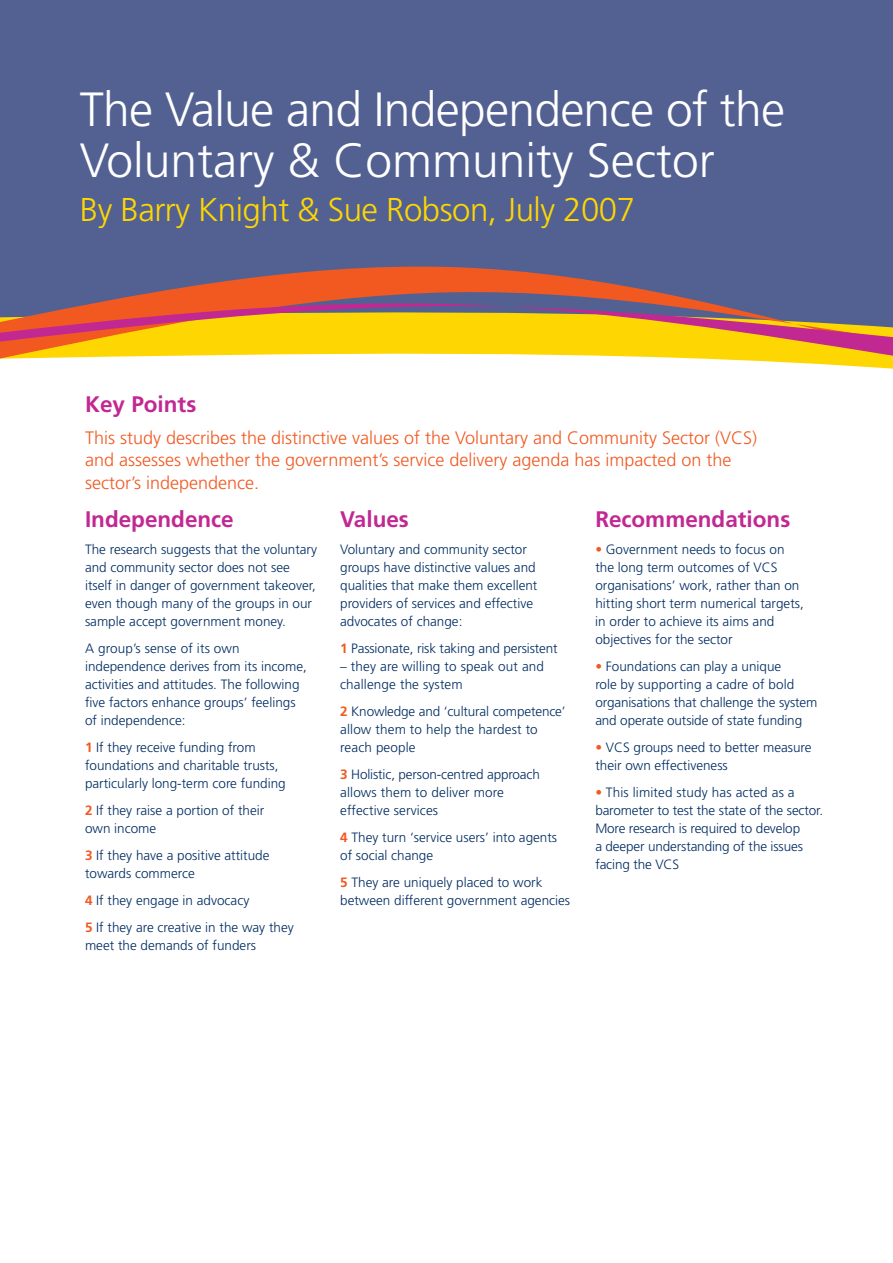
<style>
.page{position:relative;width:893px;height:1263px;background:#fff}
.page>*{position:absolute;margin:0;border:0;box-sizing:border-box;transform-origin:0 0}
.t1{font:300 48px/51px "Frutiger LT Std";letter-spacing:-.015em;color:#fff}
.t2{font:300 33px "Frutiger LT Std";letter-spacing:-.015em;color:#fed702}
.t3{font:700 22.5px "Frutiger LT Std";color:#c12892}
.t4{font:300 18px/22.5px "Frutiger LT Std";color:#f15921}
.t5{font:300 13.5px/18px "Frutiger LT Std";color:#002c62}
.s1{font-weight:700;color:#f15921}
.s2{color:#f15921}
</style>
<div class="page">
<div style="left:0;top:0;width:893px;height:342px;background:#536192"></div>
<svg style="left:111px;top:266px;width:583px;height:34px;fill:#f15921"></svg>
<svg style="left:0;top:300px;width:893px;height:69px"></svg>
<h1 class="t1" style="left:80px;top:85px;width:707px">The Value and Independence of the<br>Voluntary &amp; Community Sector</h1>
<h2 class="t2" style="left:80px;top:191px;width:557px">By Barry Knight &amp; Sue Robson, July 2007</h2>
<h3 class="t3" style="left:85px;top:391px;width:113px">Key Points</h3>
<h3 class="t4" style="left:85px;top:427px;width:674px">This study describes the distinctive values of the Voluntary and Community Sector (VCS) and assesses whether the government’s service delivery agenda has impacted on the sector’s independence.</h3>
<h3 class="t3" style="left:85px;top:506px;width:150px">Independence</h3>
<p class="t5" style="left:85px;top:541px;width:234px">The research suggests that the voluntary and community sector does not see itself in danger of government takeover, even though many of the groups in our sample accept government money.</p>
<p class="t5" style="left:85px;top:640px;width:223px">A group’s sense of its own independence derives from its income, activities and attitudes. The following five factors enhance groups’ feelings of independence:</p>
<p class="t5" style="left:85px;top:739px;width:202px"><span class="s1">1</span> If they receive funding from foundations and charitable trusts, particularly long-term core funding</p>
<p class="t5" style="left:85px;top:802px;width:181px"><span class="s1">2</span> If they raise a portion of their own income</p>
<p class="t5" style="left:85px;top:847px;width:186px"><span class="s1">3</span> If they have a positive attitude towards commerce</p>
<p class="t5" style="left:85px;top:887px;width:210px;line-height:27px"><span class="s1">4</span> If they engage in advocacy<br><span class="s1">5</span> If they are creative in the way they</p>
<p class="t5" style="left:85px;top:937px;width:173px">meet the demands of funders</p>
<h3 class="t3" style="left:340px;top:506px;width:70px">Values</h3>
<p class="t5" style="left:340px;top:541px;width:199px">Voluntary and community sector groups have distinctive values and qualities that make them excellent providers of services and effective advocates of change:</p>
<p class="t5" style="left:340px;top:640px;width:219px"><span class="s1">1</span> Passionate, risk taking and persistent</p>
<p class="t5" style="left:340px;top:658px;width:205px">– they are willing to speak out and challenge the system</p>
<p class="t5" style="left:340px;top:703px;width:227px"><span class="s1">2</span> Knowledge and ‘cultural competence’ allow them to help the hardest to reach people</p>
<p class="t5" style="left:340px;top:766px;width:201px"><span class="s1">3</span> Holistic, person-centred approach allows them to deliver more effective services</p>
<p class="t5" style="left:340px;top:829px;width:219px"><span class="s1">4</span> They turn ‘service users’ into agents of social change</p>
<p class="t5" style="left:340px;top:874px;width:232px"><span class="s1">5</span> They are uniquely placed to work between different government agencies</p>
<h3 class="t3" style="left:595px;top:506px;width:197px">Recommendations</h3>
<p class="t5" style="left:595px;top:541px;width:210px"><span class="s2">•</span> Government needs to focus on the long term outcomes of VCS organisations’ work, rather than on hitting short term numerical targets, in order to achieve its aims and objectives for the sector</p>
<p class="t5" style="left:595px;top:658px;width:224px"><span class="s2">•</span> Foundations can play a unique<br>role by supporting a cadre of bold organisations that challenge the system and operate outside of state funding</p>
<p class="t5" style="left:595px;top:739px;width:218px"><span class="s2">•</span> VCS groups need to better measure their own effectiveness</p>
<p class="t5" style="left:595px;top:784px;width:229px"><span class="s2">•</span> This limited study has acted as a barometer to test the state of the sector.<br>More research is required to develop<br>a deeper understanding of the issues facing the VCS</p>
</div>
